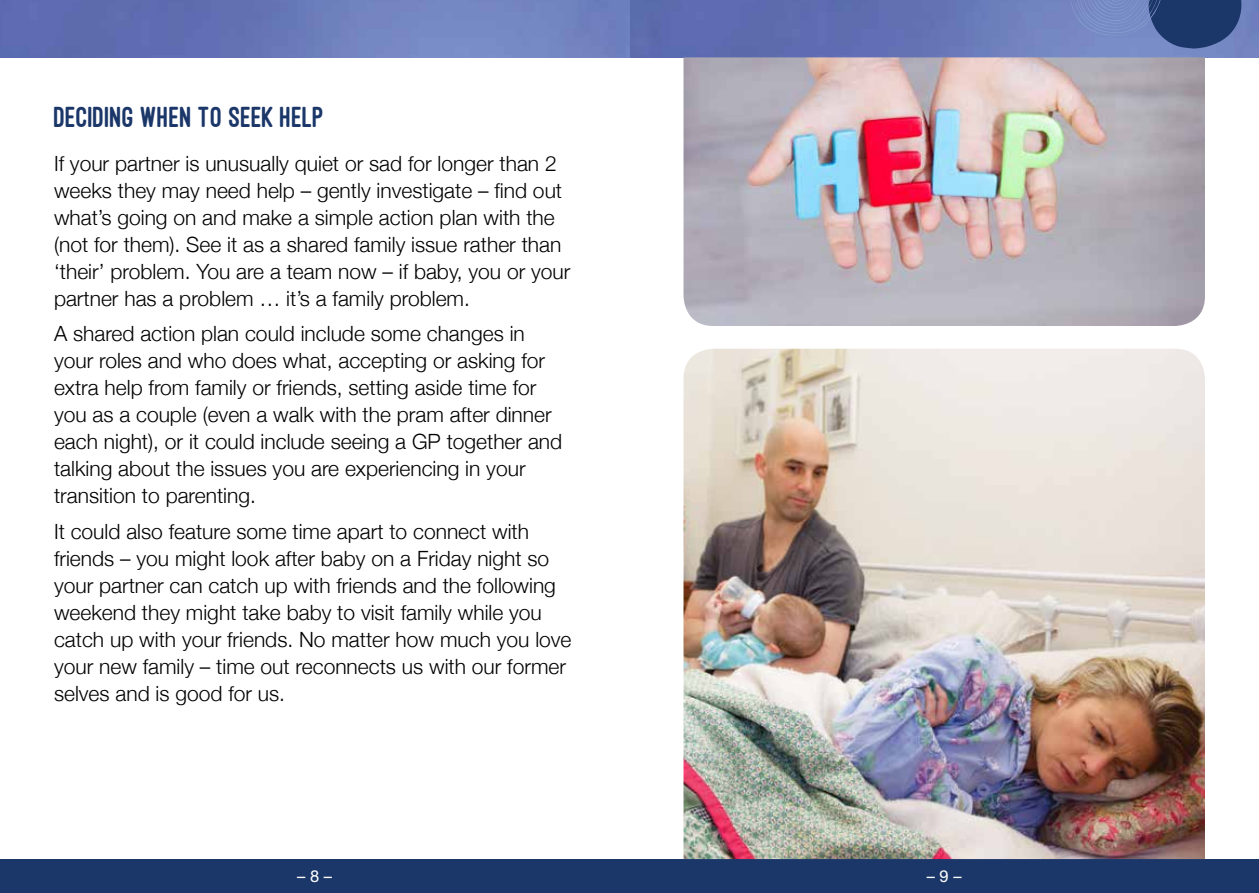
<style>
.page{position:relative;width:1259px;height:893px;background:#fff}
.page>*{position:absolute;margin:0;border:0;box-sizing:border-box;transform-origin:0 0}
.t1{font:800 30px "Ostrich Sans";color:#1b3769}
.t2{font:300 21px/27px "Helvetica Neue";color:#000}
.t3{font:16.5px "Helvetica Neue CE";color:#fff}
</style>
<div class="page">
<img style="left:0;top:0;width:1259px;height:57px">
<svg style="left:1070px;top:0;width:171px;height:48px"></svg>
<div style="left:0;top:860px;width:629px;height:33px;background:#1b3769"></div>
<div style="left:629px;top:860px;width:630px;height:33px;background:#1b3769"></div>
<img style="left:683px;top:57px;width:522px;height:269px">
<img style="left:683px;top:349px;width:522px;height:510px">
<h1 class="t1" style="left:54px;top:101px;width:272px">DECIDING WHEN TO SEEK HELP</h1>
<p class="t2" style="left:54px;top:148px;width:518px">If your partner is unusually quiet or sad for longer than 2 weeks they may need help – gently investigate – find out what’s going on and make a simple action plan with the (not for them). See it as a shared family issue rather than ‘their’ problem. You are a team now – if baby, you or your partner has a problem … it’s a family problem.</p>
<p class="t2" style="left:54px;top:319px;width:510px">A shared action plan could include some changes in your roles and who does what, accepting or asking for extra help from family or friends, setting aside time for you as a couple (even a walk with the pram after dinner each night), or it could include seeing a GP together and talking about the issues you are experiencing in your transition to parenting.</p>
<p class="t2" style="left:54px;top:516px;width:519px">It could also feature some time apart to connect with friends – you might look after baby on a Friday night so your partner can catch up with friends and the following weekend they might take baby to visit family while you catch up with your friends. No matter how much you love your new family – time out reconnects us with our former selves and is good for us.</p>
<p class="t3" style="left:297px;top:866px;width:36px">– 8 –</p>
<p class="t3" style="left:927px;top:866px;width:36px">– 9 –</p>
</div>
